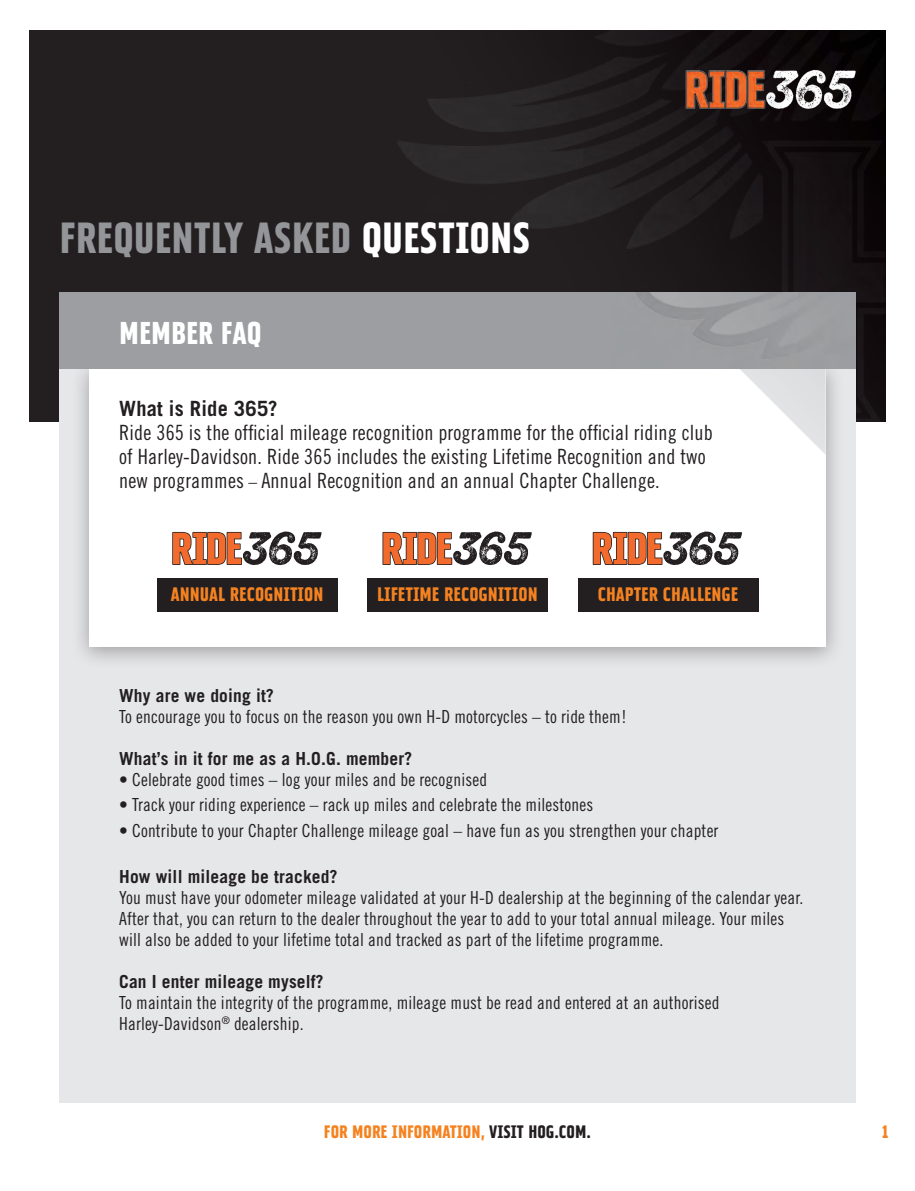
<style>
.page{position:relative;width:915px;height:1191px;background:#fff}
.page>*{position:absolute;margin:0;border:0;box-sizing:border-box;transform-origin:0 0}
.t1{font:43.5px "Freedom Machine";color:#939598}
.t2{font:31.5px "Freedom Machine";color:#fff}
.t3{font:21px/24px "Trade Gothic Cond Eighteen";letter-spacing:.01em;color:#231f20}
.t4{font:700 21px "Trade Gothic";letter-spacing:.01em;color:#231f20}
.t5{font:19.5px "Freedom Machine";color:#f58220}
.t6{font:18px/21px "Trade Gothic Cond Eighteen";letter-spacing:.01em;color:#231f20}
.t7{font:700 18px "Trade Gothic";letter-spacing:.01em;color:#231f20}
.t8{font:18px "Freedom Machine";color:#f58220}
.s1{color:#fff}
.s2{font-size:18px}
.s3{color:#231f20}
</style>
<div class="page">
<img style="left:30px;top:31px;width:854px;height:391px">
<div style="left:60px;top:326px;width:795px;height:776px;background:#e6e7e9"></div>
<div style="left:71px;top:355px;width:772px;height:314px;background:#231f20;opacity:.37"></div>
<div style="left:89px;top:369px;width:736px;height:277px;background:#fff"></div>
<div style="left:60px;top:292px;width:795px;height:77px;background:#9c9ea1"></div>
<svg style="left:740px;top:369px;width:85px;height:85px"></svg>
<img style="left:685px;top:69px;width:173px;height:39px">
<div style="left:157px;top:578px;width:180px;height:33px;background:#231f20"></div>
<div style="left:367px;top:578px;width:180px;height:33px;background:#231f20"></div>
<div style="left:577px;top:578px;width:181px;height:33px;background:#231f20"></div>
<svg style="left:172px;top:531px;width:149px;height:34px"></svg>
<svg style="left:382px;top:531px;width:149px;height:34px"></svg>
<svg style="left:592px;top:531px;width:149px;height:34px"></svg>
<p class="t1" style="left:60px;top:211px;width:472px">FREQUENTLY ASKED <span class="s1">QUESTIONS</span></p>
<p class="t2" style="left:119px;top:313px;width:144px">MEMBER FAQ</p>
<p class="t4" style="left:119px;top:396px;width:160px">What is Ride 365?</p>
<p class="t3" style="left:119px;top:420px;width:595px">Ride 365 is the official mileage recognition programme for the official riding club of Harley-Davidson. Ride 365 includes the existing Lifetime Recognition and two new programmes <span class="s2">–</span> Annual Recognition and an annual Chapter Challenge.</p>
<p class="t5" style="left:171px;top:582px;width:154px">ANNUAL RECOGNITION</p>
<p class="t5" style="left:377px;top:582px;width:162px">LIFETIME RECOGNITION</p>
<p class="t5" style="left:597px;top:582px;width:142px">CHAPTER CHALLENGE</p>
<p class="t7" style="left:119px;top:684px;width:156px">Why are we doing it?</p>
<p class="t6" style="left:119px;top:706px;width:509px">To encourage you to focus on the reason you own H-D motorcycles – to ride them!</p>
<p class="t7" style="left:119px;top:747px;width:294px">What’s in it for me as a H.O.G. member?</p>
<p class="t6" style="left:119px;top:769px;width:369px">• Celebrate good times – log your miles and be recognised</p>
<p class="t6" style="left:119px;top:794px;width:475px">• Track your riding experience – rack up miles and celebrate the milestones</p>
<p class="t6" style="left:119px;top:819px;width:600px">• Contribute to your Chapter Challenge mileage goal – have fun as you strengthen your chapter</p>
<p class="t7" style="left:119px;top:865px;width:220px">How will mileage be tracked?</p>
<p class="t6" style="left:119px;top:887px;width:685px">You must have your odometer mileage validated at your H-D dealership at the beginning of the calendar year.<br>After that, you can return to the dealer throughout the year to add to your total annual mileage. Your miles will also be added to your lifetime total and tracked as part of the lifetime programme.</p>
<p class="t7" style="left:119px;top:970px;width:206px">Can I enter mileage myself?</p>
<p class="t6" style="left:119px;top:992px;width:601px">To maintain the integrity of the programme, mileage must be read and entered at an authorised<br>Harley-Davidson<sup>®</sup> dealership.</p>
<p class="t8" style="left:324px;top:1121px;width:268px">FOR MORE INFORMATION, <span class="s3">VISIT HOG.COM.</span></p>
<p class="t8" style="left:881px;top:1121px;width:8px">1</p>
</div>
